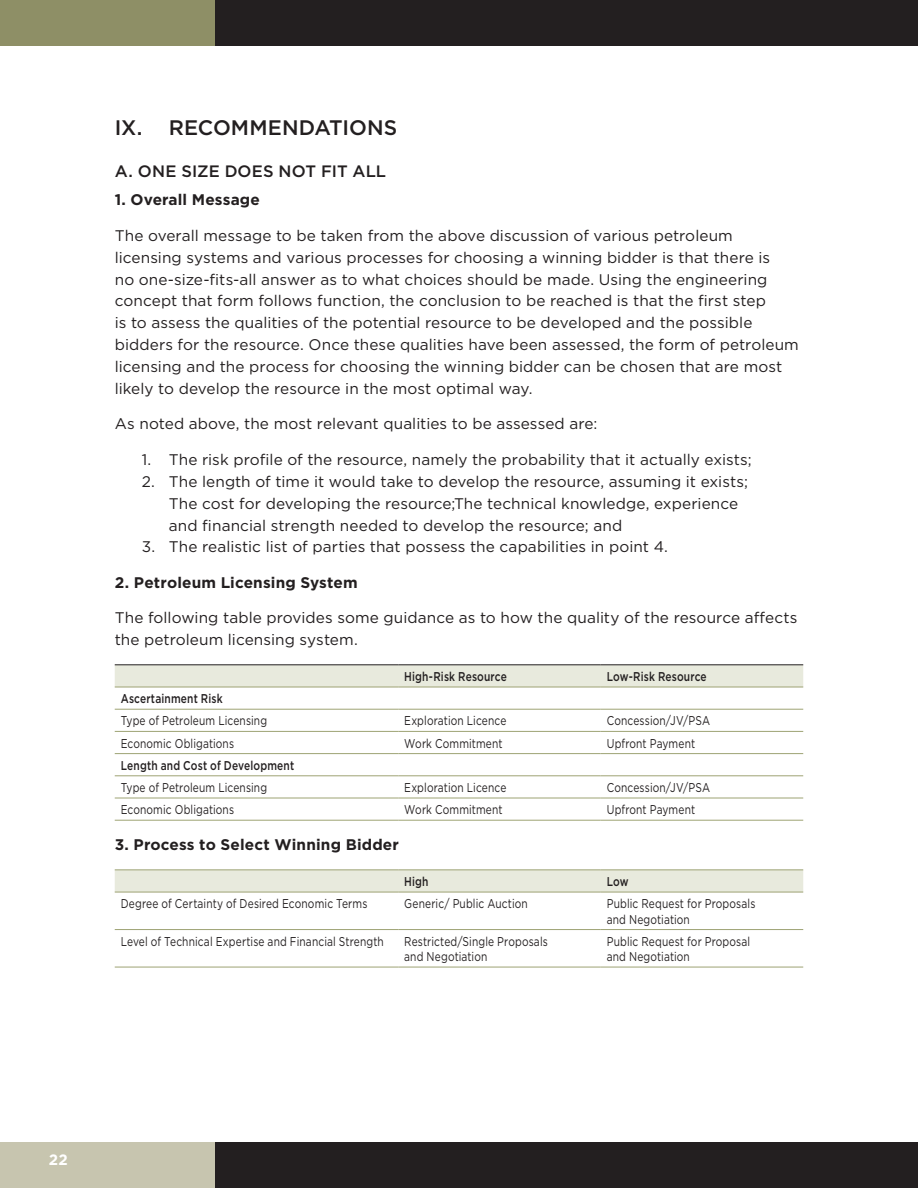
<style>
.page{position:relative;width:918px;height:1188px;background:#fff}
.page>*{position:absolute;margin:0;border:0;box-sizing:border-box;transform-origin:0 0}
.Heading_1{font:500 21px "Gotham";letter-spacing:.005em;color:#231f20}
.Heading_2{font:500 16.5px "Gotham";letter-spacing:.005em;color:#231f20}
.Body{font:15.3px/21.9px "Gotham";letter-spacing:.005em;color:#231f20}
.Body-2{font:700 15.3px "Gotham";letter-spacing:.01em;color:#231f20}
.t1{font:700 15px "Gotham";color:#fff}
.Body__SPP_Table{font:12.75px/15.3px "Gotham";letter-spacing:.015em;color:#231f20;scale:.8 1}
.Header_Row__SPP_Pape{font:500 12.75px "Gotham";letter-spacing:.015em;color:#231f20;scale:.8 1}
</style>
<div class="page">
<div style="left:0;top:1143px;width:215px;height:45px;background:#c7c5af"></div>
<div style="left:0;top:0;width:215px;height:45px;background:#8e8f66"></div>
<div style="left:215px;top:1143px;width:703px;height:45px;background:#231f20"></div>
<div style="left:215px;top:0;width:703px;height:45px;background:#231f20"></div>
<div style="left:115px;top:666px;width:688px;height:21px;background:#e8eadd"></div>
<hr style="left:115px;top:709px;width:283px;height:1px;background:#9ea374">
<hr style="left:398px;top:709px;width:203px;height:1px;background:#9ea374">
<hr style="left:601px;top:709px;width:202px;height:1px;background:#9ea374">
<hr style="left:115px;top:731px;width:283px;height:1px;background:#9ea374">
<hr style="left:398px;top:731px;width:203px;height:1px;background:#9ea374">
<hr style="left:601px;top:731px;width:202px;height:1px;background:#9ea374">
<hr style="left:115px;top:753px;width:283px;height:1px;background:#9ea374">
<hr style="left:398px;top:753px;width:203px;height:1px;background:#9ea374">
<hr style="left:601px;top:753px;width:202px;height:1px;background:#9ea374">
<hr style="left:115px;top:775px;width:283px;height:1px;background:#9ea374">
<hr style="left:398px;top:775px;width:203px;height:1px;background:#9ea374">
<hr style="left:601px;top:775px;width:202px;height:1px;background:#9ea374">
<hr style="left:115px;top:798px;width:283px;height:1px;background:#9ea374">
<hr style="left:398px;top:798px;width:203px;height:1px;background:#9ea374">
<hr style="left:601px;top:798px;width:202px;height:1px;background:#9ea374">
<hr style="left:115px;top:820px;width:283px;height:1px;background:#9ea374">
<hr style="left:398px;top:820px;width:203px;height:1px;background:#9ea374">
<hr style="left:601px;top:820px;width:202px;height:1px;background:#9ea374">
<hr style="left:115px;top:665px;width:283px;height:1px;background:#231f20">
<hr style="left:398px;top:665px;width:203px;height:1px;background:#231f20">
<hr style="left:601px;top:665px;width:202px;height:1px;background:#231f20">
<hr style="left:115px;top:687px;width:283px;height:1px;background:#9ea374">
<hr style="left:398px;top:687px;width:203px;height:1px;background:#9ea374">
<hr style="left:601px;top:687px;width:202px;height:1px;background:#9ea374">
<svg style="left:115px;top:870px;width:688px;height:22px;background:#e5e7d9"></svg>
<hr style="left:115px;top:869px;width:283px;height:1px;background:#9ea374">
<hr style="left:398px;top:869px;width:203px;height:1px;background:#9ea374">
<hr style="left:601px;top:869px;width:202px;height:1px;background:#9ea374">
<hr style="left:115px;top:892px;width:283px;height:1px;background:#9ea374">
<hr style="left:398px;top:892px;width:203px;height:1px;background:#9ea374">
<hr style="left:601px;top:892px;width:202px;height:1px;background:#9ea374">
<hr style="left:115px;top:929px;width:283px;height:1px;background:#9ea374">
<hr style="left:398px;top:929px;width:203px;height:1px;background:#9ea374">
<hr style="left:601px;top:929px;width:202px;height:1px;background:#9ea374">
<hr style="left:115px;top:967px;width:283px;height:1px;background:#9ea374">
<hr style="left:398px;top:967px;width:203px;height:1px;background:#9ea374">
<hr style="left:601px;top:967px;width:202px;height:1px;background:#9ea374">
<p class="Heading_1" style="left:115px;top:113px;width:284px">IX. RECOMMENDATIONS</p>
<p class="Heading_2" style="left:115px;top:160px;width:273px">A. ONE SIZE DOES NOT FIT ALL</p>
<p class="Body-2" style="left:115px;top:190px;width:147px">1. Overall Message</p>
<p class="Body" style="left:115px;top:224px;width:686px">The overall message to be taken from the above discussion of various petroleum licensing systems and various processes for choosing a winning bidder is that there is<br>no one-size-fits-all answer as to what choices should be made. Using the engineering concept that form follows function, the conclusion to be reached is that the first step<br>is to assess the qualities of the potential resource to be developed and the possible bidders for the resource. Once these qualities have been assessed, the form of petroleum licensing and the process for choosing the winning bidder can be chosen that are most likely to develop the resource in the most optimal way.</p>
<p class="Body" style="left:115px;top:413px;width:484px">As noted above, the most relevant qualities to be assessed are:</p>
<p class="Body" style="left:142px;top:448px;width:612px">1. The risk profile of the resource, namely the probability that it actually exists;</p>
<p class="Body" style="left:169px;top:470px;width:581px;text-indent:-27px">2. The length of time it would take to develop the resource, assuming it exists;<br>The cost for developing the resource;The technical knowledge, experience and financial strength needed to develop the resource; and</p>
<p class="Body" style="left:142px;top:536px;width:528px">3. The realistic list of parties that possess the capabilities in point 4.</p>
<p class="Body-2" style="left:115px;top:572px;width:244px">2. Petroleum Licensing System</p>
<p class="Body" style="left:115px;top:607px;width:684px">The following table provides some guidance as to how the quality of the resource affects the petroleum licensing system.</p>
<p class="Header_Row__SPP_Pape" style="left:404px;top:668px;width:130px">High-Risk Resource</p>
<p class="Header_Row__SPP_Pape" style="left:607px;top:668px;width:127px">Low-Risk Resource</p>
<p class="Header_Row__SPP_Pape" style="left:121px;top:690px;width:129px">Ascertainment Risk</p>
<p class="Body__SPP_Table" style="left:121px;top:713px;width:185px">Type of Petroleum Licensing</p>
<p class="Body__SPP_Table" style="left:404px;top:713px;width:129px">Exploration Licence</p>
<p class="Body__SPP_Table" style="left:607px;top:713px;width:131px">Concession/JV/PSA</p>
<p class="Body__SPP_Table" style="left:121px;top:735px;width:143px">Economic Obligations</p>
<p class="Body__SPP_Table" style="left:404px;top:735px;width:125px">Work Commitment</p>
<p class="Body__SPP_Table" style="left:607px;top:735px;width:112px">Upfront Payment</p>
<p class="Header_Row__SPP_Pape" style="left:121px;top:757px;width:218px">Length and Cost of Development</p>
<p class="Body__SPP_Table" style="left:121px;top:780px;width:185px">Type of Petroleum Licensing</p>
<p class="Body__SPP_Table" style="left:404px;top:780px;width:129px">Exploration Licence</p>
<p class="Body__SPP_Table" style="left:607px;top:780px;width:131px">Concession/JV/PSA</p>
<p class="Body__SPP_Table" style="left:121px;top:802px;width:143px">Economic Obligations</p>
<p class="Body__SPP_Table" style="left:404px;top:802px;width:125px">Work Commitment</p>
<p class="Body__SPP_Table" style="left:607px;top:802px;width:112px">Upfront Payment</p>
<p class="Body-2" style="left:115px;top:834px;width:286px">3. Process to Select Winning Bidder</p>
<p class="Header_Row__SPP_Pape" style="left:404px;top:873px;width:32px">High</p>
<p class="Header_Row__SPP_Pape" style="left:607px;top:873px;width:29px">Low</p>
<p class="Body__SPP_Table" style="left:121px;top:896px;width:310px">Degree of Certainty of Desired Economic Terms</p>
<p class="Body__SPP_Table" style="left:404px;top:896px;width:156px">Generic/ Public Auction</p>
<p class="Body__SPP_Table" style="left:607px;top:896px;width:187px">Public Request for Proposals and Negotiation</p>
<p class="Body__SPP_Table" style="left:121px;top:933px;width:330px">Level of Technical Expertise and Financial Strength</p>
<p class="Body__SPP_Table" style="left:404px;top:933px;width:181px">Restricted/Single Proposals and Negotiation</p>
<p class="Body__SPP_Table" style="left:607px;top:933px;width:181px">Public Request for Proposal and Negotiation</p>
<p class="t1" style="left:49px;top:1150px;width:20px">22</p>
</div>
